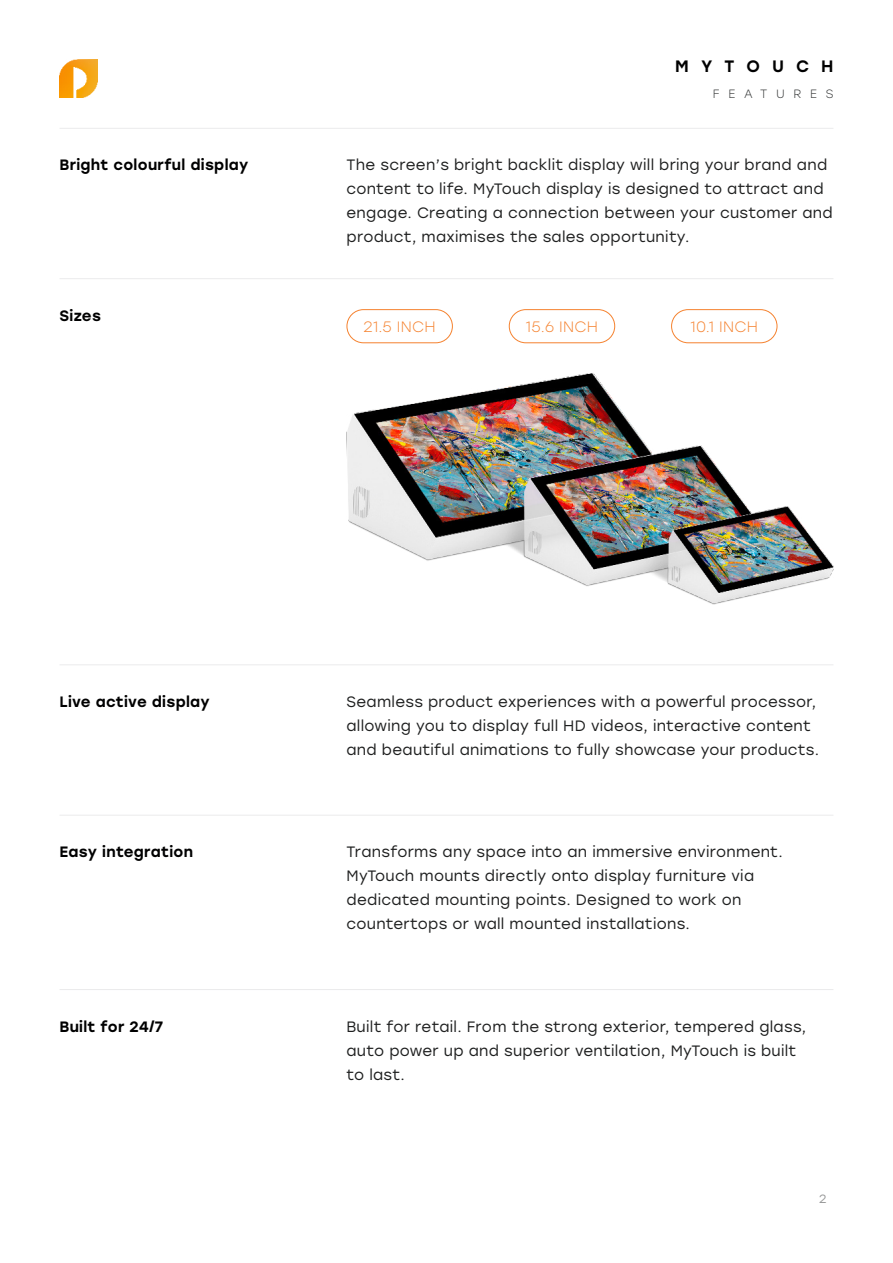
<style>
.page{position:relative;width:893px;height:1263px;background:#fff}
.page>*{position:absolute;margin:0;border:0;box-sizing:border-box;transform-origin:0 0}
.t1{font:500 16.5px "Stolzl";letter-spacing:.73em;color:#000001}
.t2{font:15px/24px "Stolzl";letter-spacing:.02em;color:#1e1f1f}
.t3{font:500 15px "Stolzl";letter-spacing:.02em;color:#000001}
.t4{font:300 15px "Stolzl";letter-spacing:.02em;color:#f5822f}
.t5{font:300 12px "Stolzl";letter-spacing:.73em;color:#303232}
.t6{font:12px "Stolzl";color:#303232}
</style>
<div class="page">
<img style="left:346px;top:373px;width:487px;height:231px">
<div style="left:346px;top:309px;width:107px;height:34px;border:1px solid #f5822f;border-radius:17px"></div>
<div style="left:509px;top:309px;width:106px;height:34px;border:1px solid #f5822f;border-radius:17px"></div>
<div style="left:671px;top:309px;width:106px;height:34px;border:1px solid #f5822f;border-radius:17px"></div>
<img style="left:60px;top:60px;width:38px;height:38px">
<hr style="left:60px;top:128px;width:773px;height:1px;background:#ebebec">
<hr style="left:60px;top:278px;width:773px;height:1px;background:#ebebec">
<hr style="left:60px;top:664px;width:773px;height:1px;background:#ebebec">
<hr style="left:60px;top:815px;width:773px;height:1px;background:#ebebec">
<hr style="left:60px;top:989px;width:773px;height:1px;background:#ebebec">
<p class="t3" style="left:60px;top:154px;width:190px">Bright colourful display</p>
<p class="t3" style="left:60px;top:305px;width:43px">Sizes</p>
<p class="t1" style="left:675px;top:55px;width:160px">MYTOUCH</p>
<p class="t5" style="left:713px;top:85px;width:122px">FEATURES</p>
<p class="t2" style="left:346px;top:153px;width:488px">The screen’s bright backlit display will bring your brand and content to life. MyTouch display is designed to attract and engage. Creating a connection between your customer and product, maximises the sales opportunity.</p>
<p class="t4" style="left:364px;top:316px;width:74px">21.5 INCH</p>
<p class="t4" style="left:526px;top:316px;width:74px">15.6 INCH</p>
<p class="t4" style="left:691px;top:316px;width:69px">10.1 INCH</p>
<p class="t3" style="left:60px;top:691px;width:152px">Live active display</p>
<p class="t2" style="left:346px;top:689px;width:471px">Seamless product experiences with a powerful processor,</p>
<p class="t2" style="left:346px;top:713px;width:474px">allowing you to display full HD videos, interactive content and beautiful animations to fully showcase your products.</p>
<p class="t3" style="left:60px;top:841px;width:135px">Easy integration</p>
<p class="t2" style="left:346px;top:839px;width:438px">Transforms any space into an immersive environment.</p>
<p class="t2" style="left:346px;top:863px;width:409px">MyTouch mounts directly onto display furniture via dedicated mounting points. Designed to work on countertops or wall mounted installations.</p>
<p class="t3" style="left:60px;top:1016px;width:105px">Built for 24/7</p>
<p class="t2" style="left:346px;top:1014px;width:461px">Built for retail. From the strong exterior, tempered glass, auto power up and superior ventilation, MyTouch is built</p>
<p class="t2" style="left:346px;top:1062px;width:60px">to last.</p>
<p class="t6" style="left:819px;top:1191px;width:9px">2</p>
</div>
